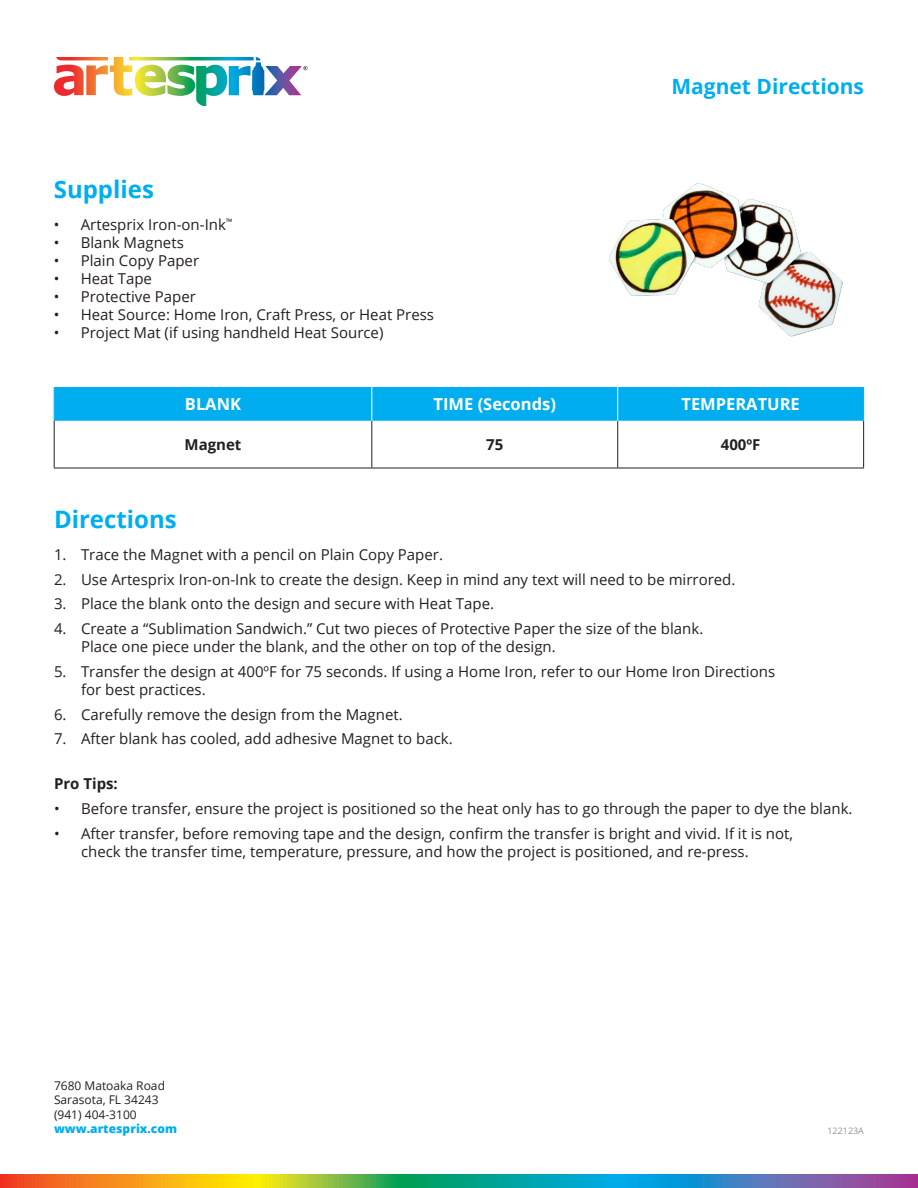
<style>
.page{position:relative;width:918px;height:1188px;background:#fff}
.page>*{position:absolute;margin:0;border:0;box-sizing:border-box;transform-origin:0 0}
.t1{font:700 24px "Open Sans";color:#00aeef}
.t2{font:700 21px "Open Sans";color:#00aeef}
.t3{font:700 16.5px "Open Sans";color:#fff}
.t4{font:15px/18px "Open Sans";color:#231f20}
.t5{font:700 15px "Open Sans";color:#231f20}
.t6{font:12px "Open Sans";color:#231f20}
.t7{font:800 12px "Open Sans";color:#00aeef}
.t8{font:9px "Open Sans";color:#939598}
</style>
<div class="page">
<svg style="left:0;top:1174px;width:918px;height:14px;background:#769572"></svg>
<svg style="left:54px;top:57px;width:254px;height:49px"></svg>
<div style="left:55px;top:387px;width:808px;height:34px;background:#00aeef"></div>
<hr style="left:54px;top:421px;width:1px;height:47px;background:#231f20">
<hr style="left:54px;top:468px;width:318px;height:1px;background:#231f20">
<hr style="left:372px;top:468px;width:246px;height:1px;background:#231f20">
<hr style="left:618px;top:468px;width:246px;height:1px;background:#231f20">
<hr style="left:371px;top:421px;width:1px;height:47px;background:#231f20">
<hr style="left:617px;top:421px;width:1px;height:47px;background:#231f20">
<hr style="left:863px;top:421px;width:1px;height:47px;background:#231f20">
<hr style="left:54px;top:387px;width:1px;height:34px;background:#00aeef">
<hr style="left:371px;top:387px;width:1px;height:34px;background:#fff">
<hr style="left:617px;top:387px;width:1px;height:34px;background:#fff">
<hr style="left:863px;top:387px;width:1px;height:34px;background:#00aeef">
<img style="left:608px;top:183px;width:235px;height:154px">
<p class="t1" style="left:54px;top:173px;width:102px">Supplies</p>
<p class="t4" style="left:54px;top:215px;width:180px">• Artesprix Iron-on-Ink<sup>™</sup></p>
<p class="t4" style="left:54px;top:233px;width:132px">• Blank Magnets</p>
<p class="t4" style="left:54px;top:251px;width:147px">• Plain Copy Paper</p>
<p class="t4" style="left:54px;top:269px;width:100px">• Heat Tape</p>
<p class="t4" style="left:54px;top:287px;width:144px">• Protective Paper</p>
<p class="t4" style="left:54px;top:305px;width:382px">• Heat Source: Home Iron, Craft Press, or Heat Press</p>
<p class="t4" style="left:54px;top:323px;width:331px">• Project Mat (if using handheld Heat Source)</p>
<p class="t2" style="left:671px;top:72px;width:194px">Magnet Directions</p>
<p class="t3" style="left:185px;top:393px;width:58px">BLANK</p>
<p class="t3" style="left:434px;top:393px;width:124px">TIME (Seconds)</p>
<p class="t3" style="left:681px;top:393px;width:120px">TEMPERATURE</p>
<p class="t5" style="left:185px;top:434px;width:58px">Magnet</p>
<p class="t5" style="left:486px;top:434px;width:19px">75</p>
<p class="t5" style="left:721px;top:434px;width:41px">400ºF</p>
<p class="t1" style="left:54px;top:503px;width:124px">Directions</p>
<p class="t4" style="left:54px;top:545px;width:391px">1. Trace the Magnet with a pencil on Plain Copy Paper.</p>
<p class="t4" style="left:54px;top:570px;width:683px">2. Use Artesprix Iron-on-Ink to create the design. Keep in mind any text will need to be mirrored.</p>
<p class="t4" style="left:54px;top:595px;width:442px">3. Place the blank onto the design and secure with Heat Tape.</p>
<p class="t4" style="left:81px;top:619px;width:624px;text-indent:-27px">4. Create a “Sublimation Sandwich.” Cut two pieces of Protective Paper the size of the blank.<br>Place one piece under the blank, and the other on top of the design.</p>
<p class="t4" style="left:81px;top:662px;width:696px;text-indent:-27px">5. Transfer the design at 400ºF for 75 seconds. If using a Home Iron, refer to our Home Iron Directions for best practices.</p>
<p class="t4" style="left:54px;top:705px;width:350px">6. Carefully remove the design from the Magnet.</p>
<p class="t4" style="left:54px;top:730px;width:400px">7. After blank has cooled, add adhesive Magnet to back.</p>
<p class="t5" style="left:54px;top:773px;width:65px">Pro Tips:</p>
<p class="t4" style="left:54px;top:799px;width:800px">• Before transfer, ensure the project is positioned so the heat only has to go through the paper to dye the blank.</p>
<p class="t4" style="left:81px;top:824px;width:714px;text-indent:-27px">• After transfer, before removing tape and the design, confirm the transfer is bright and vivid. If it is not, check the transfer time, temperature, pressure, and how the project is positioned, and re-press.</p>
<p class="t6" style="left:54px;top:1077px;width:113px">7680 Matoaka Road</p>
<p class="t6" style="left:54px;top:1092px;width:106px">Sarasota, FL 34243</p>
<p class="t6" style="left:54px;top:1106px;width:84px">(941) 404-3100</p>
<p class="t7" style="left:54px;top:1120px;width:125px">www.artesprix.com</p>
<p class="t8" style="left:827px;top:1125px;width:38px">122123A</p>
</div>
